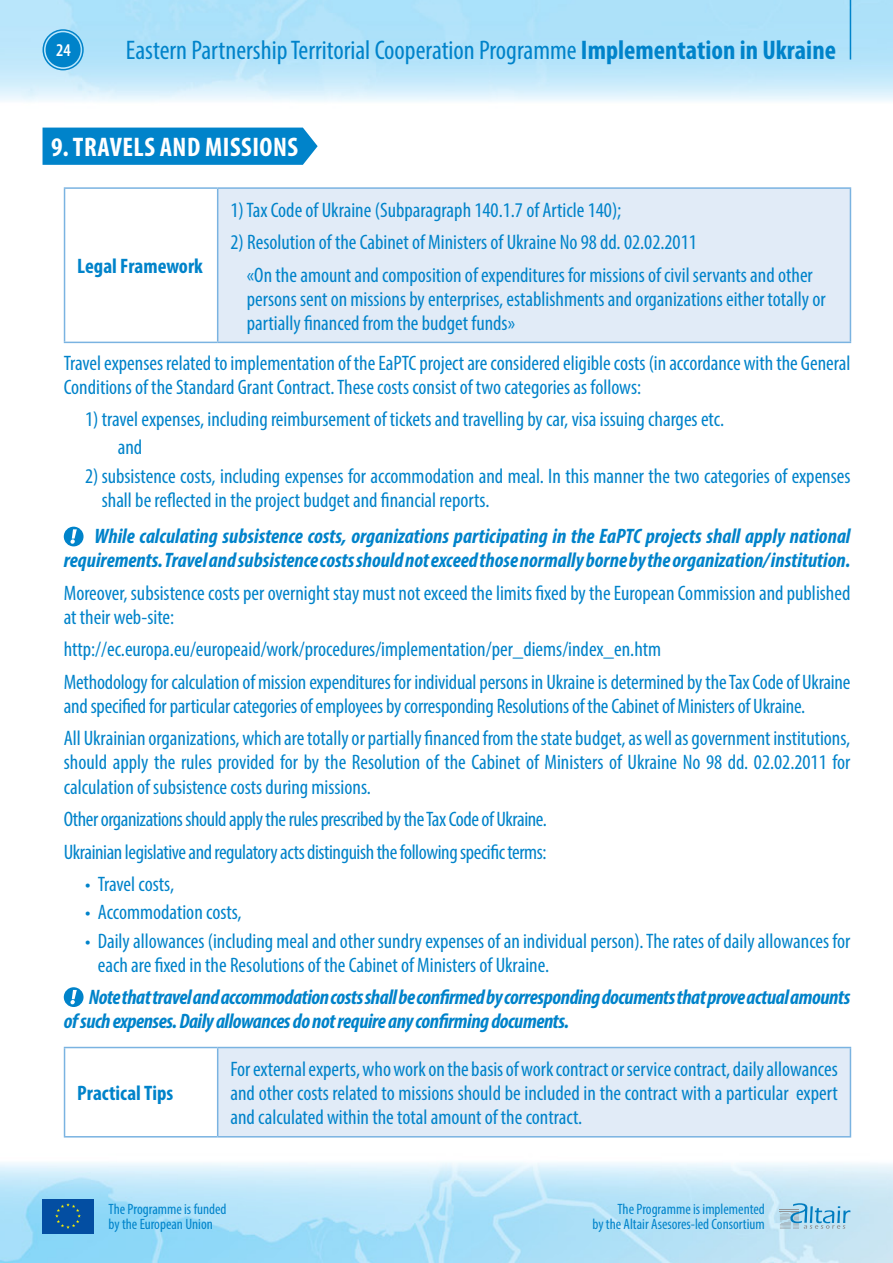
<style>
.page{position:relative;width:893px;height:1263px;background:#fff}
.page>*{position:absolute;margin:0;border:0;box-sizing:border-box;transform-origin:0 0}
.t1{font:condensed 27px "Myriad Pro";color:#0083ca}
.t2{font:700 condensed 27px "Myriad Pro";letter-spacing:.02em;color:#fff}
.t3{font:condensed 21px/24px "Myriad Pro";color:#0083ca}
.t4{font:italic 700 condensed 21px/24px "Myriad Pro";letter-spacing:-.005em;color:#0083ca;text-align:right}
.t5{font:condensed 21px/32.5px "Myriad Pro";letter-spacing:-.02em;color:#0083ca}
.t6{font:700 condensed 21px "Myriad Pro";color:#0083ca}
.t7{font:600 condensed 18px "Myriad Pro";color:#fff}
.t8{font:condensed 15px/15px "Myriad Pro";color:#0083ca}
.s1{font-weight:700}
</style>
<div class="page">
<img style="left:0;top:0;width:893px;height:1263px">
<div style="left:46px;top:32px;width:35px;height:35px;background:#0083ca;border-radius:50%"></div>
<div style="left:43px;top:29px;width:41px;height:41px;border:2px solid #0083ca;border-radius:50%"></div>
<hr style="left:850px;top:0;width:1px;height:60px;background:#0083ca">
<div style="left:43px;top:1199px;width:51px;height:34px;background:#034ea2"></div>
<svg style="left:55px;top:1203px;width:26px;height:26px"></svg>
<svg style="left:780px;top:1203px;width:70px;height:26px;background:#9ac9e1"></svg>
<div style="left:218px;top:188px;width:632px;height:154px;background:#e1ebf7"></div>
<hr style="left:64px;top:187px;width:154px;height:2px;background:#7ab3e1">
<hr style="left:64px;top:189px;width:1px;height:153px;background:#7ab3e1">
<hr style="left:218px;top:187px;width:633px;height:2px;background:#7ab3e1">
<hr style="left:217px;top:189px;width:1px;height:153px;background:#7ab3e1">
<hr style="left:850px;top:189px;width:1px;height:153px;background:#7ab3e1">
<hr style="left:64px;top:342px;width:154px;height:1px;background:#7ab3e1">
<hr style="left:218px;top:342px;width:633px;height:1px;background:#7ab3e1">
<svg style="left:64px;top:527px;width:20px;height:19px"></svg>
<svg style="left:64px;top:987px;width:20px;height:20px"></svg>
<div style="left:218px;top:1047px;width:632px;height:90px;background:#e1ebf7"></div>
<hr style="left:64px;top:1047px;width:154px;height:1px;background:#7ab3e1">
<hr style="left:64px;top:1048px;width:1px;height:88px;background:#7ab3e1">
<hr style="left:218px;top:1047px;width:633px;height:1px;background:#7ab3e1">
<hr style="left:217px;top:1048px;width:1px;height:88px;background:#7ab3e1">
<hr style="left:850px;top:1048px;width:1px;height:88px;background:#7ab3e1">
<hr style="left:64px;top:1136px;width:154px;height:1px;background:#7ab3e1">
<hr style="left:218px;top:1136px;width:633px;height:1px;background:#7ab3e1">
<div style="left:43px;top:128px;width:275px;height:37px;background:#0083ca"></div>
<p class="t7" style="left:56px;top:39px;width:16px">24</p>
<p class="t1" style="left:126px;top:34px;width:712px">Eastern Partnership Territorial Cooperation Programme <span class="s1">Implementation in Ukraine</span></p>
<p class="t2" style="left:51px;top:130px;width:249px">9. TRAVELS AND MISSIONS</p>
<p class="t3" style="left:230px;top:197px;width:392px">1) Tax Code of Ukraine (Subparagraph 140.1.7 of Article 140);</p>
<p class="t3" style="left:247px;top:226px;width:567px;line-height:32.5px;text-indent:-16px">2) Resolution of the Cabinet of Ministers of Ukraine No 98 dd. 02.02.2011<br>«On the amount and composition of expenditures for missions of civil servants and other</p>
<p class="t3" style="left:247px;top:286px;width:580px">persons sent on missions by enterprises, establishments and organizations either totally or partially financed from the budget funds»</p>
<p class="t3" style="left:64px;top:350px;width:788px">Travel expenses related to implementation of the EaPTC project are considered eligible costs (in accordance with the General<br>Conditions of the Standard Grant Contract. These costs consist of two categories as follows:</p>
<p class="t3" style="left:118px;top:405px;width:608px;line-height:28.2px;text-indent:-33px">1) travel expenses, including reimbursement of tickets and travelling by car, visa issuing charges etc. and</p>
<p class="t3" style="left:102px;top:463px;width:750px;text-indent:-17px">2) subsistence costs, including expenses for accommodation and meal. In this manner the two categories of expenses shall be reflected in the project budget and financial reports.</p>
<p class="t4" style="left:64px;top:524px;width:788px">While calculating subsistence costs, organizations participating in the EaPTC projects shall apply national requirements. Travel and subsistence costs should not exceed those normally borne by the organization/ institution.</p>
<p class="t3" style="left:64px;top:581px;width:788px">Moreover, subsistence costs per overnight stay must not exceed the limits fixed by the European Commission and published at their web-site:</p>
<p class="t3" style="left:64px;top:633px;width:788px;line-height:32.5px">http://ec.europa.eu/europeaid/work/procedures/implementation/per_diems/index_en.htm<br>Methodology for calculation of mission expenditures for individual persons in Ukraine is determined by the Tax Code of Ukraine</p>
<p class="t3" style="left:64px;top:689px;width:788px;line-height:32.5px">and specified for particular categories of employees by corresponding Resolutions of the Cabinet of Ministers of Ukraine.<br>All Ukrainian organizations, which are totally or partially financed from the state budget, as well as government institutions,</p>
<p class="t3" style="left:64px;top:750px;width:788px">should apply the rules provided for by the Resolution of the Cabinet of Ministers of Ukraine No 98 dd. 02.02.2011 for calculation of subsistence costs during missions.</p>
<p class="t5" style="left:64px;top:802px;width:485px">Other organizations should apply the rules prescribed by the Tax Code of Ukraine.<br>Ukrainian legislative and regulatory acts distinguish the following specific terms:</p>
<p class="t3" style="left:85px;top:872px;width:91px">• Travel costs,</p>
<p class="t3" style="left:85px;top:900px;width:158px">• Accommodation costs,</p>
<p class="t3" style="left:98px;top:928px;width:754px;text-indent:-13px">• Daily allowances (including meal and other sundry expenses of an individual person). The rates of daily allowances for each are fixed in the Resolutions of the Cabinet of Ministers of Ukraine.</p>
<p class="t4" style="left:64px;top:984px;width:788px;text-align:left;text-indent:25px">Note that travel and accommodation costs shall be confirmed by corresponding documents that prove actual amounts of such expenses. Daily allowances do not require any confirming documents.</p>
<p class="t6" style="left:77px;top:253px;width:127px">Legal Framework</p>
<p class="t6" style="left:77px;top:1080px;width:98px">Practical Tips</p>
<p class="t3" style="left:230px;top:1057px;width:609px;text-align:justify">For external experts, who work on the basis of work contract or service contract, daily allowances and other costs related to missions should be included in the contract with a particular expert and calculated within the total amount of the contract.</p>
<p class="t8" style="left:109px;top:1201px;width:119px">The Programme is funded by the European Union</p>
<p class="t8" style="left:592px;top:1201px;width:174px;text-align:right">The Programme is implemented<br>by the Altair Asesores-led Consortium</p>
</div>
